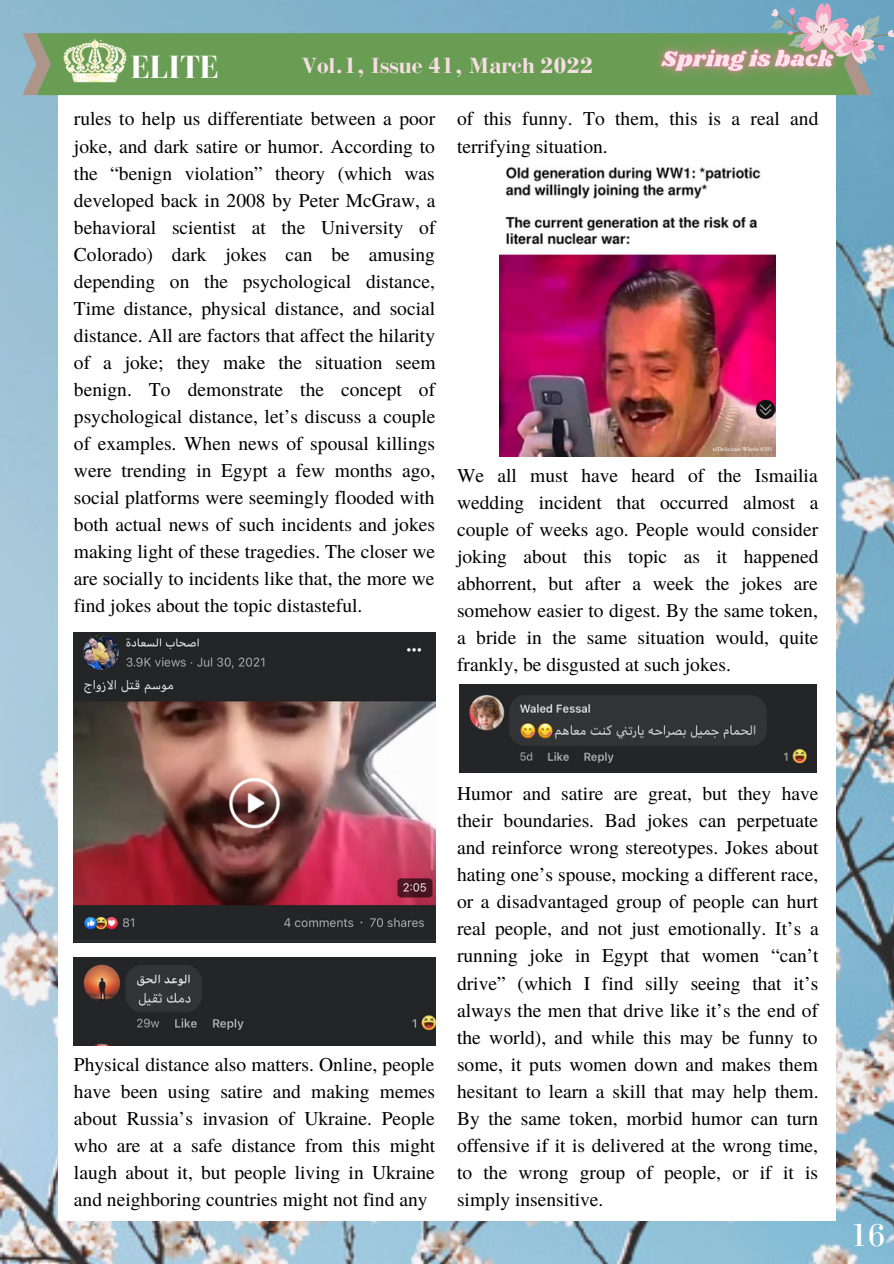
<style>
.page{position:relative;width:894px;height:1264px;background:#fff}
.page>*{position:absolute;margin:0;border:0;box-sizing:border-box;transform-origin:0 0}
.t1{font:700 33px "Bodoni FLF";color:#fff}
.t2{font:33px "Bodoni";color:#fff}
.t3{font:700 23.1px "Bodoni";color:#f6dde3}
.t4{font:19.5px/27px "Te X Gyre Termes";color:#000;text-align:justify}
.t5{font:6px "Te X Gyre Termes";color:#fff}
</style>
<div class="page">
<img style="left:0;top:0;width:893px;height:1263px">
<div style="left:59px;top:64px;width:776px;height:1157px;background:#fff"></div>
<div style="left:51px;top:33px;width:582px;height:62px;background:#699d53"></div>
<svg style="left:22px;top:33px;width:29px;height:62px;background:#94a08e"></svg>
<svg style="left:770px;top:3px;width:123px;height:92px;background:#82a9bf"></svg>
<img style="left:54px;top:33px;width:81px;height:50px">
<img style="left:74px;top:632px;width:361px;height:310px">
<img style="left:74px;top:957px;width:361px;height:88px">
<img style="left:459px;top:684px;width:357px;height:88px">
<img style="left:499px;top:167px;width:276px;height:289px">
<img style="left:633px;top:17px;width:227px;height:86px">
<h1 class="t1" style="left:131px;top:49px;width:89px">ELITE</h1>
<p class="t3" style="left:301px;top:52px;width:293px">Vol.1, Issue 41, March 2022</p>
<p class="t4" style="left:74px;top:104px;width:363px">rules to help us differentiate between a poor joke, and dark satire or humor. According to the “benign violation” theory (which was developed back in 2008 by Peter McGraw, a behavioral scientist at the University of Colorado) dark jokes can be amusing depending on the psychological distance, Time distance, physical distance, and social distance. All are factors that affect the hilarity of a joke; they make the situation seem benign. To demonstrate the concept of psychological distance, let’s discuss a couple of examples. When news of spousal killings were trending in Egypt a few months ago, social platforms were seemingly flooded with both actual news of such incidents and jokes making light of these tragedies. The closer we are socially to incidents like that, the more we find jokes about the topic distasteful.</p>
<p class="t4" style="left:457px;top:104px;width:363px">of this funny. To them, this is a real and terrifying situation.</p>
<p class="t5" style="left:712px;top:444px;width:61px">u/Delicious-Whole-6391</p>
<p class="t4" style="left:457px;top:460px;width:363px">We all must have heard of the Ismailia wedding incident that occurred almost a couple of weeks ago. People would consider joking about this topic as it happened abhorrent, but after a week the jokes are somehow easier to digest. By the same token, a bride in the same situation would, quite frankly, be disgusted at such jokes.</p>
<p class="t4" style="left:74px;top:1049px;width:363px">Physical distance also matters. Online, people have been using satire and making memes about Russia’s invasion of Ukraine. People who are at a safe distance from this might laugh about it, but people living in Ukraine and neighboring countries might not find any</p>
<p class="t4" style="left:457px;top:779px;width:363px">Humor and satire are great, but they have their boundaries. Bad jokes can perpetuate and reinforce wrong stereotypes. Jokes about hating one’s spouse, mocking a different race, or a disadvantaged group of people can hurt real people, and not just emotionally. It’s a running joke in Egypt that women “can’t drive” (which I find silly seeing that it’s always the men that drive like it’s the end of the world), and while this may be funny to some, it puts women down and makes them hesitant to learn a skill that may help them.<br>By the same token, morbid humor can turn offensive if it is delivered at the wrong time, to the wrong group of people, or if it is simply insensitive.</p>
<h1 class="t2" style="left:850px;top:1215px;width:37px">16</h1>
</div>
